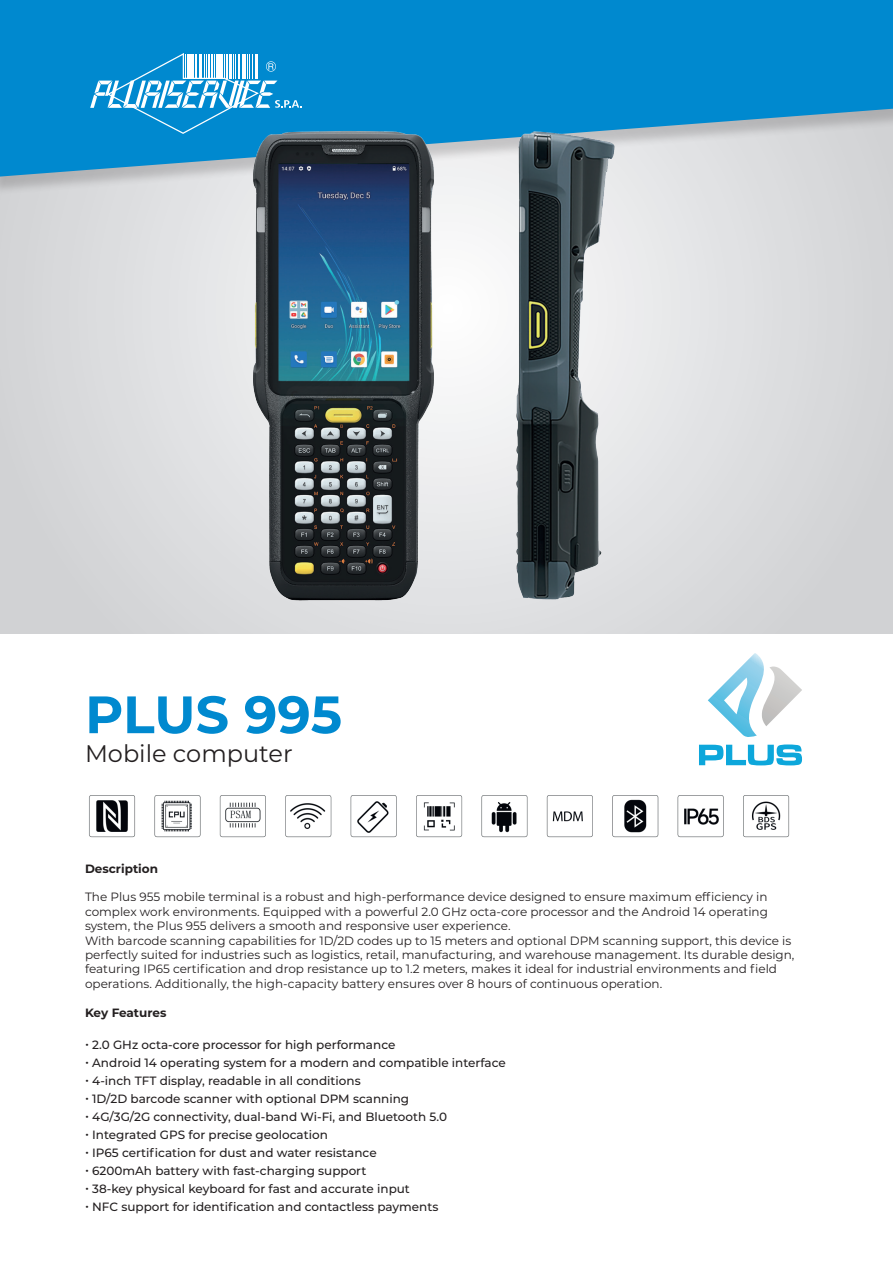
<style>
.page{position:relative;width:893px;height:1263px;background:#fff}
.page>*{position:absolute;margin:0;border:0;box-sizing:border-box;transform-origin:0 0}
.t1{font:700 52.5px "Montserrat";color:#0089cf}
.t2{font:24px "Montserrat";color:#231f20}
.t3{font:12px/14.4px "Montserrat";color:#231f20}
.t4{font:500 12px "Montserrat";color:#231f20}
.t5{font:700 12px "Montserrat";color:#231f20}
</style>
<div class="page">
<div style="left:0;top:0;width:893px;height:634px;background:#dbdcde"></div>
<div style="left:0;top:0;width:893px;height:196px;background:#231f20;opacity:.2"></div>
<svg style="left:0;top:0;width:893px;height:178px;background:#1f94cf"></svg>
<svg style="left:90px;top:52px;width:212px;height:83px;background:#34a1d8"></svg>
<svg style="left:699px;top:653px;width:103px;height:112px"></svg>
<img style="left:240px;top:121px;width:386px;height:480px">
<img style="left:89px;top:795px;width:701px;height:43px">
<h1 class="t1" style="left:85px;top:677px;width:258px">PLUS 995</h1>
<h2 class="t2" style="left:85px;top:737px;width:209px">Mobile computer</h2>
<p class="t5" style="left:85px;top:859px;width:74px">Description</p>
<p class="t3" style="left:85px;top:889px;width:711px">The Plus 955 mobile terminal is a robust and high-performance device designed to ensure maximum efficiency in complex work environments. Equipped with a powerful 2.0 GHz octa-core processor and the Android 14 operating system, the Plus 955 delivers a smooth and responsive user experience.<br>With barcode scanning capabilities for 1D/2D codes up to 15 meters and optional DPM scanning support, this device is perfectly suited for industries such as logistics, retail, manufacturing, and warehouse management. Its durable design, featuring IP65 certification and drop resistance up to 1.2 meters, makes it ideal for industrial environments and field operations. Additionally, the high-capacity battery ensures over 8 hours of continuous operation.</p>
<p class="t5" style="left:85px;top:1003px;width:83px">Key Features</p>
<p class="t4" style="left:85px;top:1036px;width:312px">• 2.0 GHz octa-core processor for high performance</p>
<p class="t4" style="left:85px;top:1054px;width:422px">• Android 14 operating system for a modern and compatible interface</p>
<p class="t4" style="left:85px;top:1072px;width:277px">• 4-inch TFT display, readable in all conditions</p>
<p class="t4" style="left:85px;top:1090px;width:326px">• 1D/2D barcode scanner with optional DPM scanning</p>
<p class="t4" style="left:85px;top:1108px;width:363px">• 4G/3G/2G connectivity, dual-band Wi-Fi, and Bluetooth 5.0</p>
<p class="t4" style="left:85px;top:1126px;width:244px">• Integrated GPS for precise geolocation</p>
<p class="t4" style="left:85px;top:1144px;width:293px">• IP65 certification for dust and water resistance</p>
<p class="t4" style="left:85px;top:1162px;width:283px">• 6200mAh battery with fast-charging support</p>
<p class="t4" style="left:85px;top:1180px;width:326px">• 38-key physical keyboard for fast and accurate input</p>
<p class="t4" style="left:85px;top:1198px;width:355px">• NFC support for identification and contactless payments</p>
</div>
